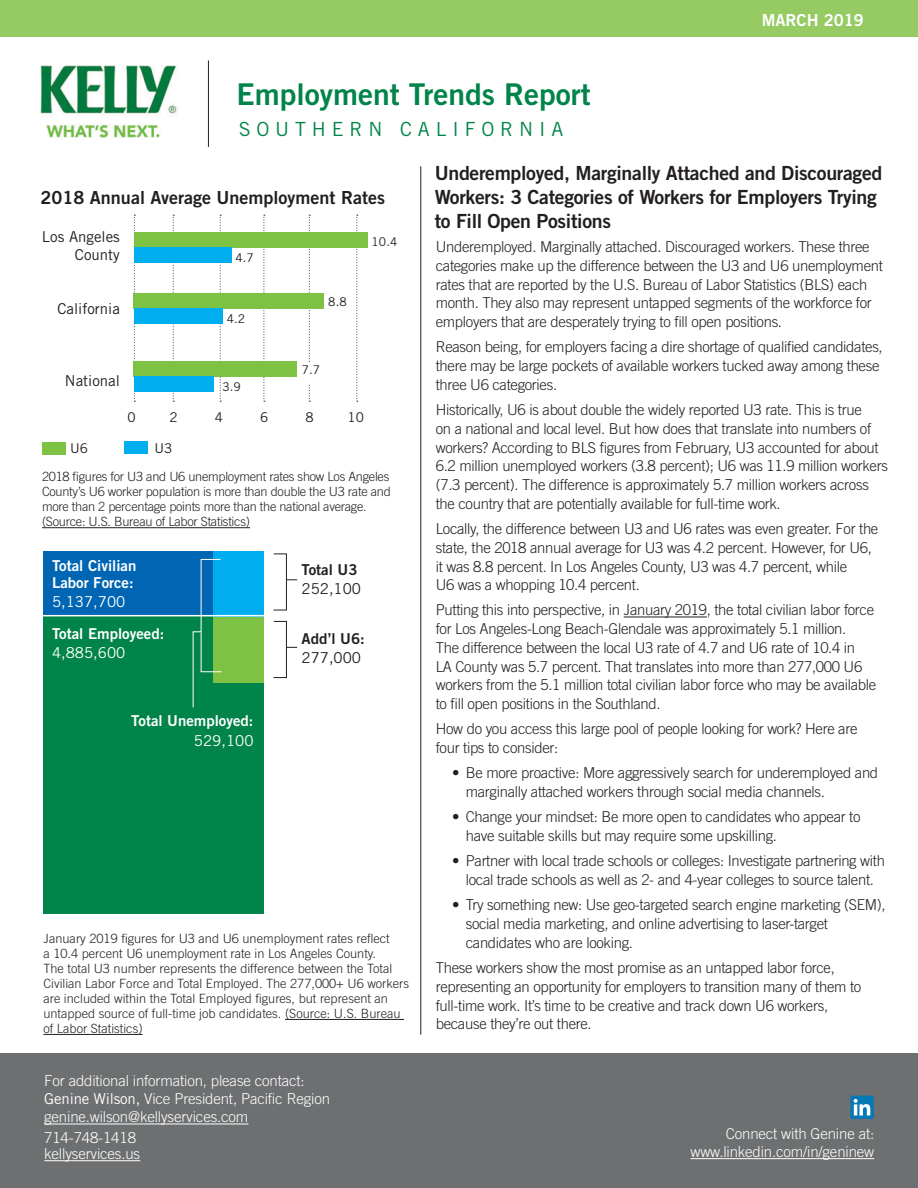
<style>
.page{position:relative;width:918px;height:1188px;background:#fff}
.page>*{position:absolute;margin:0;border:0;box-sizing:border-box;transform-origin:0 0}
.t1{font:30px "Trade Gothic Bold Two";color:#008449}
.t2{font:19.5px/24px "Trade Gothic Bold Two";letter-spacing:-.015em;color:#231f20}
.t3{font:19.5px "Trade Gothic";letter-spacing:.3em;color:#008449}
.t4{font:18px "Trade Gothic Bold Two";color:#231f20}
.t5{font:16.5px "Trade Gothic Bold Two";color:#fff}
.t6{font:300 15px/18.8px "Trade Gothic";letter-spacing:-.02em;color:#231f20}
.t7{font:300 15px/18px "Trade Gothic";letter-spacing:-.01em;color:#fff}
.t8{font:15px "Trade Gothic Bold Two";color:#fff}
.t9{font:15px "Trade Gothic";color:#231f20}
.t10{font:15px "Trade Gothic";color:#fff}
.t11{font:15px "Trade Gothic Bold Two";color:#231f20}
.t12{font:13.5px "Trade Gothic";color:#231f20}
.t13{font:300 12.75px/15px "Trade Gothic";color:#231f20}
.t14{font:300 12.75px/15.3px "Trade Gothic";letter-spacing:-.02em;color:#231f20}
.t15{font:12px "Trade Gothic";color:#231f20}
.s1{font-weight:400}
</style>
<div class="page">
<div style="left:0;top:0;width:918px;height:37px;background:#96cb64"></div>
<img style="left:40px;top:65px;width:138px;height:72px">
<hr style="left:208px;top:60px;width:1px;height:87px;background:#231f20">
<hr style="left:420px;top:166px;width:1px;height:869px;background:#231f20">
<hr style="left:42px;top:527px;width:208px;height:1px;background:#231f20">
<div style="left:0;top:1053px;width:918px;height:135px;background:#6d6f71"></div>
<hr style="left:44px;top:1124px;width:204px;height:1px;background:#fff">
<hr style="left:44px;top:1160px;width:96px;height:1px;background:#fff">
<hr style="left:691px;top:1158px;width:183px;height:1px;background:#fff">
<div style="left:850px;top:1096px;width:24px;height:23px;background:#0578b6;border-radius:2px"></div>
<svg style="left:854px;top:1099px;width:16px;height:17px"></svg>
<hr style="left:624px;top:617px;width:83px;height:1px;background:#231f20">
<hr style="left:285px;top:1019px;width:119px;height:1px;background:#231f20">
<hr style="left:43px;top:1034px;width:100px;height:1px;background:#231f20">
<svg style="left:134px;top:215px;width:1px;height:187px"></svg>
<svg style="left:173px;top:215px;width:1px;height:187px"></svg>
<svg style="left:220px;top:215px;width:1px;height:187px"></svg>
<svg style="left:264px;top:215px;width:1px;height:187px"></svg>
<svg style="left:309px;top:215px;width:1px;height:187px"></svg>
<svg style="left:356px;top:215px;width:2px;height:187px"></svg>
<div style="left:124px;top:442px;width:24px;height:12px;background:#00aeef"></div>
<div style="left:42px;top:443px;width:24px;height:12px;background:#7dc242"></div>
<div style="left:134px;top:232px;width:233px;height:15px;background:#7dc242"></div>
<div style="left:134px;top:361px;width:163px;height:15px;background:#7dc242"></div>
<div style="left:134px;top:293px;width:190px;height:15px;background:#7dc242"></div>
<div style="left:134px;top:308px;width:88px;height:16px;background:#00aeef"></div>
<div style="left:134px;top:247px;width:97px;height:15px;background:#00aeef"></div>
<div style="left:134px;top:376px;width:80px;height:15px;background:#00aeef"></div>
<div style="left:302px;top:363px;width:24px;height:20px;background:#fff"></div>
<div style="left:43px;top:616px;width:221px;height:298px;background:#008449"></div>
<div style="left:43px;top:551px;width:221px;height:65px;background:#0066b3"></div>
<div style="left:213px;top:551px;width:51px;height:66px;background:#00aeef"></div>
<div style="left:213px;top:617px;width:51px;height:66px;background:#7dc242"></div>
<hr style="left:41px;top:615px;width:226px;height:1px;background:#fff">
<div style="left:273px;top:621px;width:14px;height:57px;border:1px solid #231f20"></div>
<div style="left:273px;top:554px;width:14px;height:56px;border:1px solid #231f20"></div>
<svg style="left:192px;top:559px;width:30px;height:149px"></svg>
<p class="t1" style="left:237px;top:76px;width:356px">Employment Trends Report</p>
<p class="t3" style="left:239px;top:117px;width:326px">SOUTHERN CALIFORNIA</p>
<p class="t5" style="left:762px;top:10px;width:104px">MARCH 2019</p>
<p class="t4" style="left:40px;top:186px;width:346px">2018 Annual Average Unemployment Rates</p>
<p class="t9" style="left:42px;top:227px;width:79px">Los Angeles</p>
<p class="t9" style="left:75px;top:245px;width:47px">County</p>
<p class="t9" style="left:57px;top:299px;width:64px">California</p>
<p class="t15" style="left:235px;top:250px;width:20px">4.7</p>
<p class="t15" style="left:227px;top:311px;width:20px">4.2</p>
<p class="t15" style="left:328px;top:295px;width:20px">8.8</p>
<p class="t15" style="left:372px;top:234px;width:27px">10.4</p>
<p class="t9" style="left:65px;top:371px;width:57px">National</p>
<p class="t15" style="left:222px;top:379px;width:20px">3.9</p>
<p class="t15" style="left:302px;top:362px;width:20px">7.7</p>
<p class="t12" style="left:127px;top:409px;width:10px">0</p>
<p class="t12" style="left:169px;top:409px;width:10px">2</p>
<p class="t12" style="left:215px;top:409px;width:10px">4</p>
<p class="t12" style="left:260px;top:409px;width:10px">6</p>
<p class="t12" style="left:306px;top:409px;width:10px">8</p>
<p class="t12" style="left:348px;top:409px;width:18px">10</p>
<p class="t12" style="left:70px;top:440px;width:19px">U6</p>
<p class="t12" style="left:154px;top:440px;width:19px">U3</p>
<p class="t14" style="left:42px;top:468px;width:350px">2018 figures for U3 and U6 unemployment rates show Los Angeles County’s U6 worker population is more than double the U3 rate and more than 2 percentage points more than the national average. (Source: U.S. Bureau of Labor Statistics)</p>
<p class="t8" style="left:52px;top:556px;width:86px">Total Civilian</p>
<p class="t8" style="left:52px;top:573px;width:83px">Labor Force:</p>
<p class="t10" style="left:52px;top:593px;width:75px">5,137,700</p>
<p class="t8" style="left:52px;top:624px;width:114px">Total Employeed:</p>
<p class="t10" style="left:52px;top:644px;width:75px">4,885,600</p>
<p class="t8" style="left:131px;top:711px;width:124px">Total Unemployed:</p>
<p class="t10" style="left:194px;top:731px;width:61px">529,100</p>
<p class="t11" style="left:302px;top:560px;width:57px">Total U3</p>
<p class="t9" style="left:302px;top:580px;width:61px">252,100</p>
<p class="t11" style="left:302px;top:629px;width:65px">Add’l U6:</p>
<p class="t9" style="left:302px;top:649px;width:61px">277,000</p>
<p class="t13" style="left:43px;top:931px;width:367px">January 2019 figures for U3 and U6 unemployment rates reflect<br>a 10.4 percent U6 unemployment rate in Los Angeles County.<br>The total U3 number represents the difference between the Total Civilian Labor Force and Total Employed. The 277,000+ U6 workers are included within the Total Employed figures, but represent an untapped source of full-time job candidates. (Source: U.S. Bureau of Labor Statistics)</p>
<p class="t7" style="left:44px;top:1072px;width:262px">For additional information, please contact:</p>
<p class="t7" style="left:44px;top:1090px;width:287px"><span class="s1">Genine Wilson,</span> Vice President, Pacific Region genine.wilson@kellyservices.com</p>
<p class="t7" style="left:44px;top:1128px;width:93px">714-748-1418</p>
<p class="t7" style="left:44px;top:1145px;width:98px">kellyservices.us</p>
<p class="t2" style="left:435px;top:161px;width:449px">Underemployed, Marginally Attached and Discouraged<br>Workers: 3 Categories of Workers for Employers Trying to Fill Open Positions</p>
<p class="t6" style="left:436px;top:237px;width:449px">Underemployed. Marginally attached. Discouraged workers. These three categories make up the difference between the U3 and U6 unemployment rates that are reported by the U.S. Bureau of Labor Statistics (BLS) each month. They also may represent untapped segments of the workforce for employers that are desperately trying to fill open positions.</p>
<p class="t6" style="left:436px;top:337px;width:448px">Reason being, for employers facing a dire shortage of qualified candidates, there may be large pockets of available workers tucked away among these three U6 categories.</p>
<p class="t6" style="left:436px;top:400px;width:454px">Historically, U6 is about double the widely reported U3 rate. This is true<br>on a national and local level. But how does that translate into numbers of workers? According to BLS figures from February, U3 accounted for about 6.2 million unemployed workers (3.8 percent); U6 was 11.9 million workers (7.3 percent). The difference is approximately 5.7 million workers across the country that are potentially available for full-time work.</p>
<p class="t6" style="left:436px;top:519px;width:444px">Locally, the difference between U3 and U6 rates was even greater. For the state, the 2018 annual average for U3 was 4.2 percent. However, for U6, it was 8.8 percent. In Los Angeles County, U3 was 4.7 percent, while<br>U6 was a whopping 10.4 percent.</p>
<p class="t6" style="left:436px;top:601px;width:442px">Putting this into perspective, in January 2019, the total civilian labor force for Los Angeles-Long Beach-Glendale was approximately 5.1 million.<br>The difference between the local U3 rate of 4.7 and U6 rate of 10.4 in<br>LA County was 5.7 percent. That translates into more than 277,000 U6 workers from the 5.1 million total civilian labor force who may be available to fill open positions in the Southland.</p>
<p class="t6" style="left:436px;top:720px;width:423px">How do you access this large pool of people looking for work? Here are four tips to consider:</p>
<p class="t6" style="left:466px;top:764px;width:414px;text-indent:-14px">• Be more proactive: More aggressively search for underemployed and marginally attached workers through social media channels.</p>
<p class="t6" style="left:466px;top:808px;width:396px;text-indent:-14px">• Change your mindset: Be more open to candidates who appear to have suitable skills but may require some upskilling.</p>
<p class="t6" style="left:452px;top:851px;width:434px;text-align:center">• Partner with local trade schools or colleges: Investigate partnering with local trade schools as well as 2- and 4-year colleges to source talent.</p>
<p class="t6" style="left:466px;top:895px;width:421px;text-indent:-14px">• Try something new: Use geo-targeted search engine marketing (SEM), social media marketing, and online advertising to laser-target candidates who are looking.</p>
<p class="t6" style="left:436px;top:958px;width:427px">These workers show the most promise as an untapped labor force, representing an opportunity for employers to transition many of them to full-time work. It’s time to be creative and track down U6 workers, because they’re out there.</p>
<p class="t7" style="left:691px;top:1125px;width:185px;text-align:right">Connect with Genine at: www.linkedin.com/in/geninew</p>
</div>
